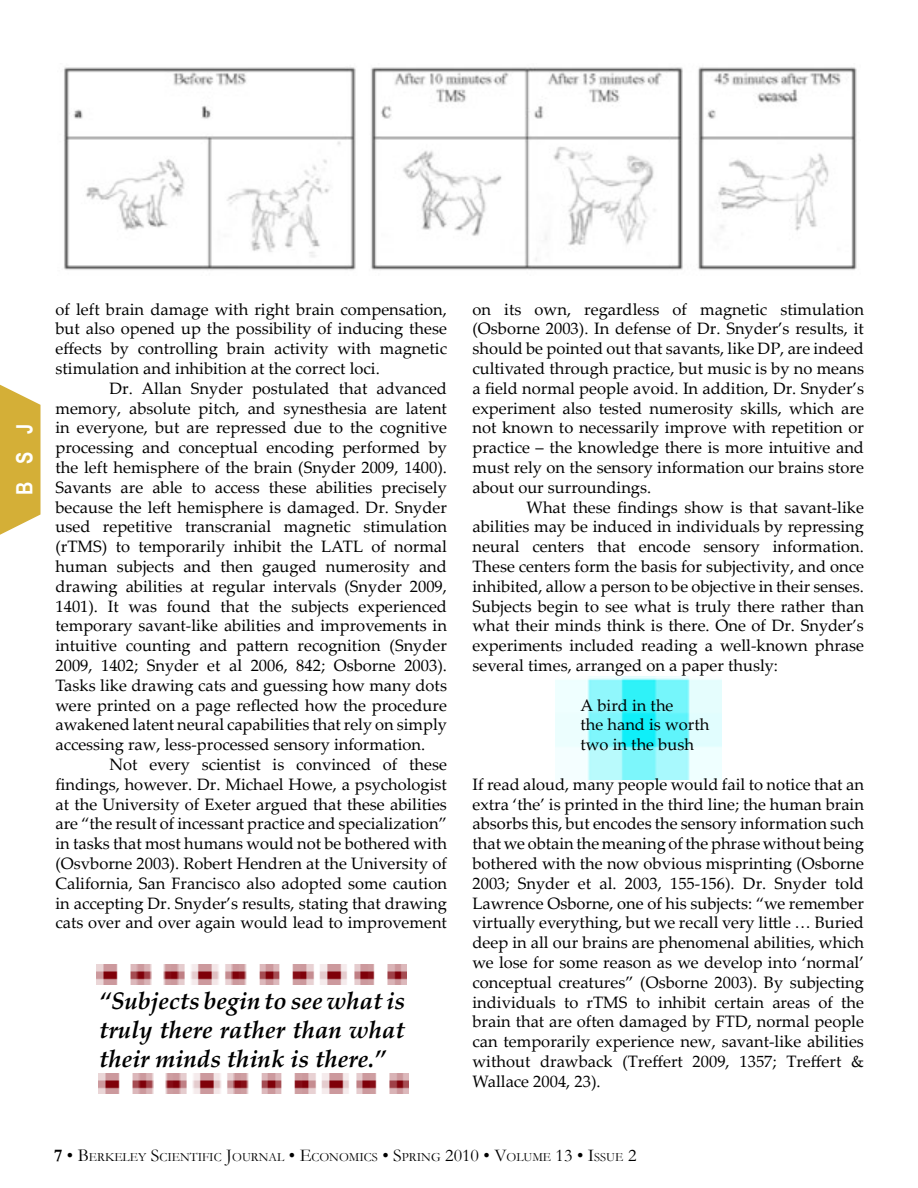
<style>
.page{position:relative;width:918px;height:1188px;background:#fff}
.page>*{position:absolute;margin:0;border:0;box-sizing:border-box;transform-origin:0 0}
.t1{font:italic 700 24px/28.8px "Palatino Linotype";color:#000;text-align:justify}
.t2{font:700 22.5px "Arial Narrow";color:#fffffe}
.t3{font:16.5px/19.8px "Palatino Linotype";color:#000;text-align:justify}
.t4{font:12.6px "Garamond";color:#000}
.s1{font-weight:700;font-size:18px}
.s2{font-size:18px}
</style>
<div class="page">
<svg style="left:0;top:384px;width:40px;height:151px"></svg>
<img style="left:555px;top:676px;width:167px;height:104px">
<img style="left:64px;top:67px;width:793px;height:204px">
<img style="left:96px;top:964px;width:310px;height:20px">
<img style="left:98px;top:1073px;width:311px;height:20px">
<h2 class="t2" style="left:8px;top:495px;width:73px;rotate:-90deg">BSJ</h2>
<p class="t3" style="left:56px;top:298px;width:393px">of left brain damage with right brain compensation, but also opened up the possibility of inducing these effects by controlling brain activity with magnetic stimulation and inhibition at the correct loci.</p>
<p class="t3" style="left:56px;top:378px;width:393px;text-indent:54px">Dr. Allan Snyder postulated that advanced memory, absolute pitch, and synesthesia are latent in everyone, but are repressed due to the cognitive processing and conceptual encoding performed by the left hemisphere of the brain (Snyder 2009, 1400).<br>Savants are able to access these abilities precisely because the left hemisphere is damaged. Dr. Snyder used repetitive transcranial magnetic stimulation (rTMS) to temporarily inhibit the LATL of normal human subjects and then gauged numerosity and drawing abilities at regular intervals (Snyder 2009, 1401). It was found that the subjects experienced temporary savant-like abilities and improvements in intuitive counting and pattern recognition (Snyder 2009, 1402; Snyder et al 2006, 842; Osborne 2003).<br>Tasks like drawing cats and guessing how many dots were printed on a page reflected how the procedure awakened latent neural capabilities that rely on simply accessing raw, less-processed sensory information.</p>
<p class="t3" style="left:56px;top:754px;width:393px;text-indent:54px">Not every scientist is convinced of these findings, however. Dr. Michael Howe, a psychologist at the University of Exeter argued that these abilities are “the result of incessant practice and specialization” in tasks that most humans would not be bothered with (Osvborne 2003). Robert Hendren at the University of California, San Francisco also adopted some caution in accepting Dr. Snyder’s results, stating that drawing cats over and over again would lead to improvement</p>
<h1 class="t1" style="left:99px;top:986px;width:308px">“Subjects begin to see what is truly there rather than what their minds think is there.”</h1>
<p class="t3" style="left:472px;top:298px;width:393px">on its own, regardless of magnetic stimulation (Osborne 2003). In defense of Dr. Snyder’s results, it should be pointed out that savants, like DP, are indeed cultivated through practice, but music is by no means a field normal people avoid. In addition, Dr. Snyder’s experiment also tested numerosity skills, which are not known to necessarily improve with repetition or practice – the knowledge there is more intuitive and must rely on the sensory information our brains store about our surroundings.</p>
<p class="t3" style="left:472px;top:496px;width:393px;text-indent:54px">What these findings show is that savant-like abilities may be induced in individuals by repressing neural centers that encode sensory information.<br>These centers form the basis for subjectivity, and once inhibited, allow a person to be objective in their senses.<br>Subjects begin to see what is truly there rather than what their minds think is there. One of Dr. Snyder’s experiments included reading a well-known phrase several times, arranged on a paper thusly:</p>
<p class="t3" style="left:580px;top:694px;width:130px;text-align:left">A bird in the<br>the hand is worth two in the bush</p>
<p class="t3" style="left:472px;top:774px;width:393px">If read aloud, many people would fail to notice that an extra ‘the’ is printed in the third line; the human brain absorbs this, but encodes the sensory information such that we obtain the meaning of the phrase without being bothered with the now obvious misprinting (Osborne 2003; Snyder et al. 2003, 155-156). Dr. Snyder told Lawrence Osborne, one of his subjects: “we remember virtually everything, but we recall very little … Buried deep in all our brains are phenomenal abilities, which we lose for some reason as we develop into ‘normal’ conceptual creatures” (Osborne 2003). By subjecting individuals to rTMS to inhibit certain areas of the brain that are often damaged by FTD, normal people can temporarily experience new, savant-like abilities without drawback (Treffert 2009, 1357; Treffert &amp; Wallace 2004, 23).</p>
<p class="t4" style="left:54px;top:1149px;width:584px"><span class="s1">7</span> <span class="s2">• B</span>ERKELEY <span class="s2">S</span>CIENTIFIC <span class="s2">J</span>OURNAL <span class="s2">• E</span>CONOMICS <span class="s2">• S</span>PRING <span class="s2">2010 • V</span>OLUME <span class="s2">13 • I</span>SSUE <span class="s2">2</span></p>
</div>
